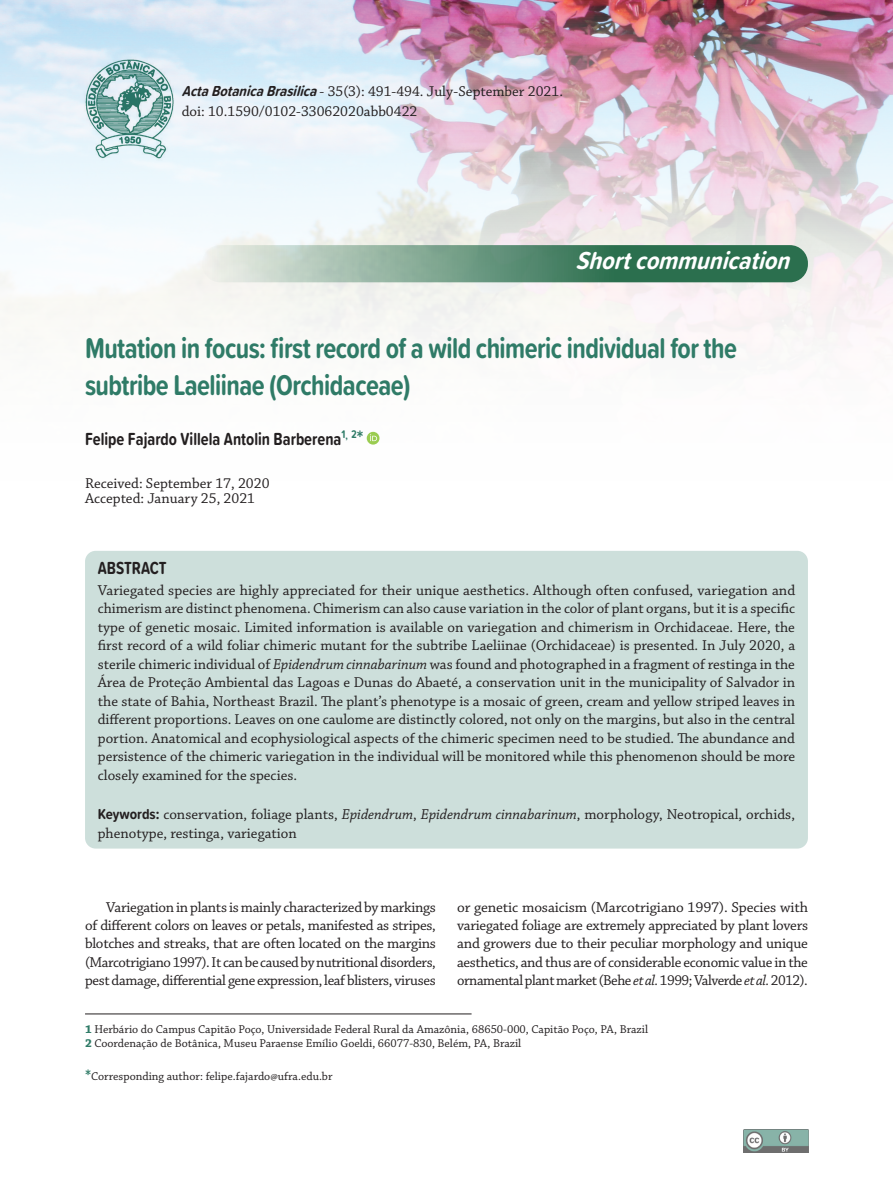
<style>
.page{position:relative;width:893px;height:1191px;background:#fff}
.page>*{position:absolute;margin:0;border:0;box-sizing:border-box;transform-origin:0 0}
.t1{font:700 29.7px/36.5px "Proxima Soft Cond";letter-spacing:-.02em;color:#2f7b67;scale:.91 1}
.t2{font:italic 700 25.5px "Proxima Soft Cond";color:#fff}
.t3{font:700 18.15px "Proxima Soft Cond";color:#231f20;scale:.91 1}
.t4{font:15px/18.5px "Chaparral Pro";color:#231f20;text-align:justify}
.t5{font:12px/14.4px "Chaparral Pro";color:#231f20}
.s1{font-family:"Proxima Soft Cond";font-weight:700;font-style:italic}
.s2{font-size:21.45px;color:#2f7b67}
.s3{font-style:italic}
.s4{font-family:"Proxima Soft Cond";font-weight:700}
.s5{font-weight:700;color:#2f7b67}
.s6{font-weight:700;font-size:15px;color:#2f7b67}
</style>
<div class="page">
<img style="left:0;top:0;width:893px;height:555px">
<img style="left:743px;top:1129px;width:66px;height:23px">
<div style="left:85px;top:551px;width:723px;height:297px;background:#cddfdb;border-radius:11px"></div>
<hr style="left:85px;top:1013px;width:387px;height:1px;background:#231f20">
<img style="left:82px;top:54px;width:98px;height:111px">
<div style="left:367px;top:432px;width:12px;height:12px;background:#9acc51;border-radius:50%"></div>
<svg style="left:370px;top:434px;width:7px;height:7px"></svg>
<svg style="left:202px;top:245px;width:606px;height:37px;background:#6d9a83"></svg>
<p class="t4" style="left:182px;top:82px;width:383px"><span class="s1">ActaBotanicaBrasilica</span>- 35(3): 491-494. July-September 2021.</p>
<p class="t4" style="left:182px;top:103px;width:237px">doi: 10.1590/0102-33062020abb0422</p>
<h2 class="t2" style="left:575px;top:241px;width:225px">Shortcommunication</h2>
<h1 class="t1" style="left:85px;top:329px;width:718px">Mutation in focus: first record of a wild chimeric individual for the subtribe Laeliinae (Orchidaceae)</h1>
<p class="t3" style="left:85px;top:425px;width:307px">Felipe Fajardo Villela Antolin Barberena<sup>1</sup><sup>,</sup> <sup>2</sup><span class="s2">*</span></p>
<p class="t4" style="left:85px;top:476px;width:186px;line-height:15.5px">Received: September 17, 2020<br>Accepted: January 25, 2021</p>
<p class="t3" style="left:98px;top:555px;width:77px">ABSTRACT</p>
<p class="t4" style="left:98px;top:581px;width:699px">Variegated species are highly appreciated for their unique aesthetics. Although often confused, variegation and chimerism are distinct phenomena. Chimerism can also cause variation in the color of plant organs, but it is a specific type of genetic mosaic. Limited information is available on variegation and chimerism in Orchidaceae. Here, the first record of a wild foliar chimeric mutant for the subtribe Laeliinae (Orchidaceae) is presented. In July 2020, a sterile chimeric individual of <span class="s3">Epidendrum cinnabarinum</span> was found and photographed in a fragment of restinga in the Área de Proteção Ambiental das Lagoas e Dunas do Abaeté, a conservation unit in the municipality of Salvador in the state of Bahia, Northeast Brazil. The plant’s phenotype is a mosaic of green, cream and yellow striped leaves in different proportions. Leaves on one caulome are distinctly colored, not only on the margins, but also in the central portion. Anatomical and ecophysiological aspects of the chimeric specimen need to be studied. The abundance and persistence of the chimeric variegation in the individual will be monitored while this phenomenon should be more closely examined for the species.</p>
<p class="t4" style="left:98px;top:806px;width:699px"><span class="s4">Keywords:</span> conservation, foliage plants, <span class="s3">Epidendrum</span>, <span class="s3">Epidendrum cinnabarinum</span>, morphology, Neotropical, orchids, phenotype, restinga, variegation</p>
<p class="t4" style="left:85px;top:898px;width:352px;text-indent:21px">Variegation in plants is mainly characterized by markings of different colors on leaves or petals, manifested as stripes, blotches and streaks, that are often located on the margins (Marcotrigiano 1997). It can be caused by nutritional disorders, pest damage, differential gene expression, leaf blisters, viruses</p>
<p class="t4" style="left:457px;top:898px;width:352px">or genetic mosaicism (Marcotrigiano 1997). Species with variegated foliage are extremely appreciated by plant lovers and growers due to their peculiar morphology and unique aesthetics, and thus are of considerable economic value in the ornamental plant market (Behe <span class="s3">et al.</span> 1999; Valverde <span class="s3">et al.</span> 2012).</p>
<p class="t5" style="left:85px;top:1022px;width:565px"><span class="s5">1</span> Herbário do Campus Capitão Poço, Universidade Federal Rural da Amazônia, 68650-000, Capitão Poço, PA, Brazil<br><span class="s5">2</span> Coordenação de Botânica, Museu Paraense Emílio Goeldi, 66077-830, Belém, PA, Brazil</p>
<p class="t5" style="left:85px;top:1069px;width:249px"><span class="s6">*</span>Corresponding author: felipe.fajardo@ufra.edu.br</p>
</div>
